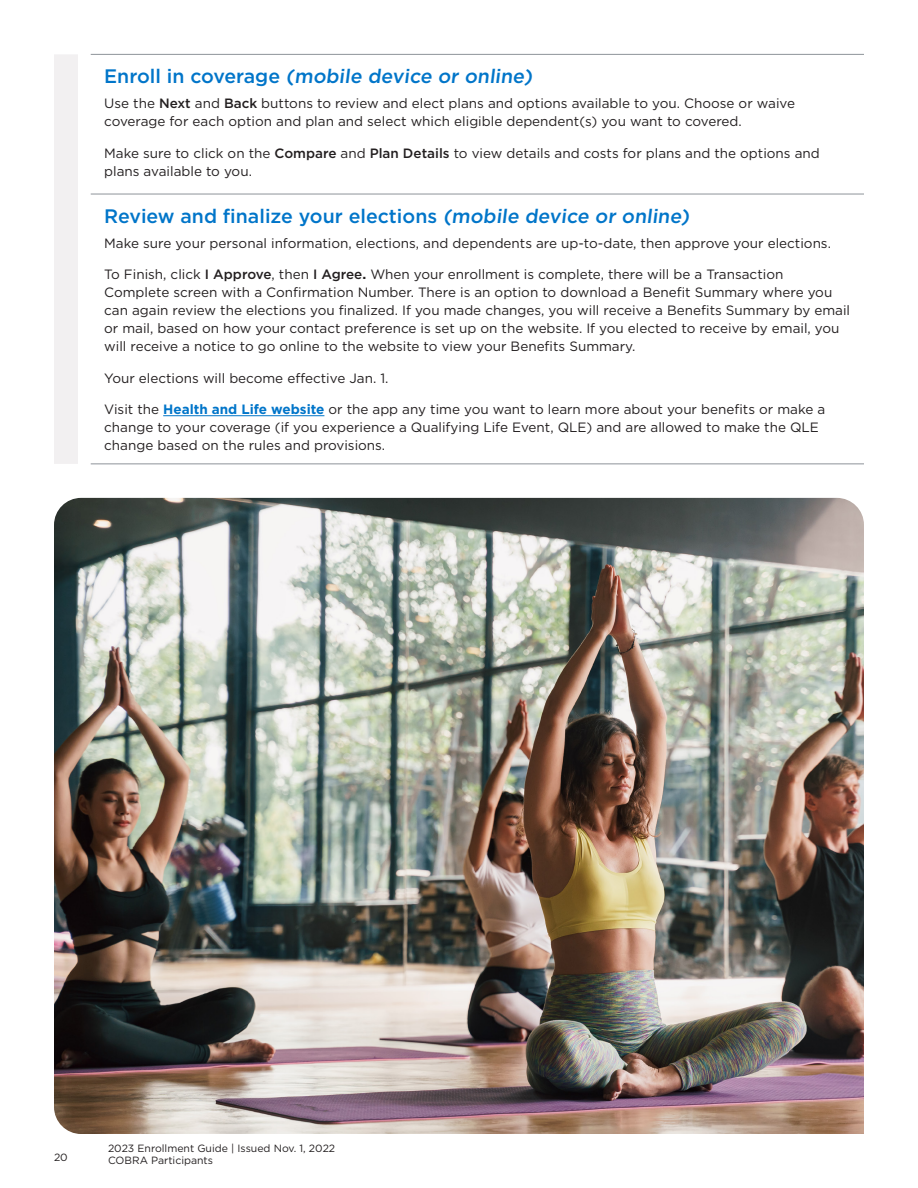
<style>
.page{position:relative;width:918px;height:1188px;background:#fff}
.page>*{position:absolute;margin:0;border:0;box-sizing:border-box;transform-origin:0 0}
.t1{font:500 19.5px "Gotham";color:#0075c9}
.t2{font:13.5px/18px "Gotham";color:#231f20}
.t3{font:10.5px/12px "Gotham";color:#231f20}
.s1{font-weight:500}
.s2{font-weight:700}
.s3{font-weight:700;color:#0075c9}
</style>
<div class="page">
<svg style="left:54px;top:54px;width:37px;height:410px"></svg>
<hr style="left:91px;top:54px;width:773px;height:1px;background:#8e9399">
<hr style="left:91px;top:194px;width:773px;height:1px;background:#8e9399">
<hr style="left:91px;top:463px;width:773px;height:1px;background:#8e9399">
<hr style="left:163px;top:415px;width:161px;height:1px;background:#0075c9">
<img style="left:54px;top:498px;width:810px;height:636px">
<h1 class="t1" style="left:104px;top:64px;width:433px">E n ro l l i n cove ra g e (mobile device or online)</h1>
<p class="t2" style="left:104px;top:94px;width:692px">Use the <span class="s1">Next</span> and <span class="s1">Back</span> buttons to review and elect plans and options available to you. Choose or waive coverage for each option and plan and select which eligible dependent(s) you want to covered.</p>
<p class="t2" style="left:104px;top:144px;width:717px">Make sure to click on the <span class="s1">Compare</span> and <span class="s1">Plan Details</span> to view details and costs for plans and the options and plans available to you.</p>
<h1 class="t1" style="left:104px;top:203px;width:590px">Review and finalize your elections (mobile device or online)</h1>
<p class="t2" style="left:104px;top:234px;width:728px">Make sure your personal information, elections, and dependents are up-to-date, then approve your elections.</p>
<p class="t2" style="left:104px;top:265px;width:747px">To Finish, click <span class="s1">I Approve</span>, then <span class="s1">I Agree</span><span class="s2">.</span> When your enrollment is complete, there will be a Transaction Complete screen with a Confirmation Number. There is an option to download a Benefit Summary where you can again review the elections you finalized. If you made changes, you will receive a Benefits Summary by email or mail, based on how your contact preference is set up on the website. If you elected to receive by email, you will receive a notice to go online to the website to view your Benefits Summary.</p>
<p class="t2" style="left:104px;top:369px;width:286px">Your elections will become effective Jan. 1.</p>
<p class="t2" style="left:104px;top:400px;width:723px">Visit the <span class="s3">Health and Life website</span> or the app any time you want to learn more about your benefits or make a change to your coverage (if you experience a Qualifying Life Event, QLE) and are allowed to make the QLE change based on the rules and provisions.</p>
<p class="t3" style="left:54px;top:1151px;width:15px">20</p>
<p class="t3" style="left:108px;top:1143px;width:229px">2023 Enrollment Guide | Issued Nov. 1, 2022<br>COBRA Participants</p>
</div>
